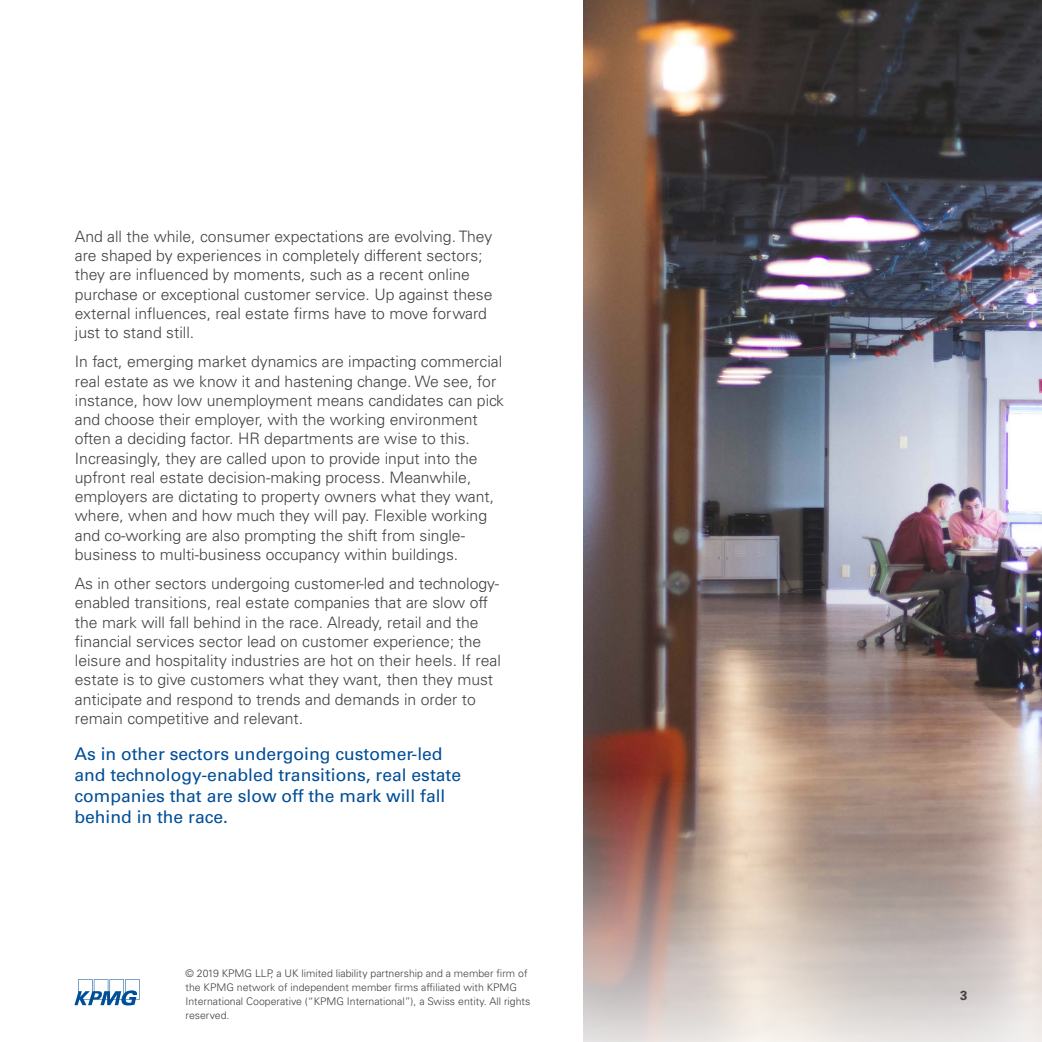
<style>
.page{position:relative;width:1042px;height:1042px;background:#fff}
.page>*{position:absolute;margin:0;border:0;box-sizing:border-box;transform-origin:0 0}
.t1{font:17.5px/21px "Univers LT Std";color:#004e98}
.t2{font:300 15.75px/19.2px "Univers LT Std";color:#414042}
.t3{font:700 13.12px "Univers LT Std";color:#414042}
.t4{font:300 10.5px/14px "Univers LT Std";color:#414042}
</style>
<div class="page">
<img style="left:583px;top:0;width:459px;height:775px">
<svg style="left:583px;top:775px;width:459px;height:267px;background:#c3b0a7"></svg>
<svg style="left:74px;top:979px;width:66px;height:26px"></svg>
<p class="t2" style="left:75px;top:227px;width:419px">And all the while, consumer expectations are evolving. They are shaped by experiences in completely different sectors; they are infuenced by moments, such as a recent online purchase or exceptional customer service. Up against these external infuences, real estate frms have to move forward just to stand still.</p>
<p class="t2" style="left:75px;top:352px;width:431px">In fact, emerging market dynamics are impacting commercial real estate as we know it and hastening change. We see, for instance, how low unemployment means candidates can pick and choose their employer, with the working environment often a deciding factor. HR departments are wise to this.<br>Increasingly, they are called upon to provide input into the upfront real estate decision-making process. Meanwhile, employers are dictating to property owners what they want, where, when and how much they will pay. Flexible working and co-working are also prompting the shift from single&shy;business to multi-business occupancy within buildings.</p>
<p class="t2" style="left:75px;top:574px;width:427px">As in other sectors undergoing customer-led and technology&shy;enabled transitions, real estate companies that are slow off the mark will fall behind in the race. Already, retail and the fnancial services sector lead on customer experience; the leisure and hospitality industries are hot on their heels. If real estate is to give customers what they want, then they must anticipate and respond to trends and demands in order to remain competitive and relevant.</p>
<p class="t1" style="left:74px;top:743px;width:388px">As in other sectors undergoing customer-led and technology-enabled transitions, real estate companies that are slow off the mark will fall behind in the race.</p>
<p class="t4" style="left:185px;top:967px;width:346px">© 2019 KPMG LLP, a UK limited liability partnership and a member frm of the KPMG network of independent member frms affliated with KPMG International Cooperative (“KPMG International”), a Swiss entity. All rights reserved.</p>
<p class="t3" style="left:960px;top:988px;width:9px">3</p>
</div>
